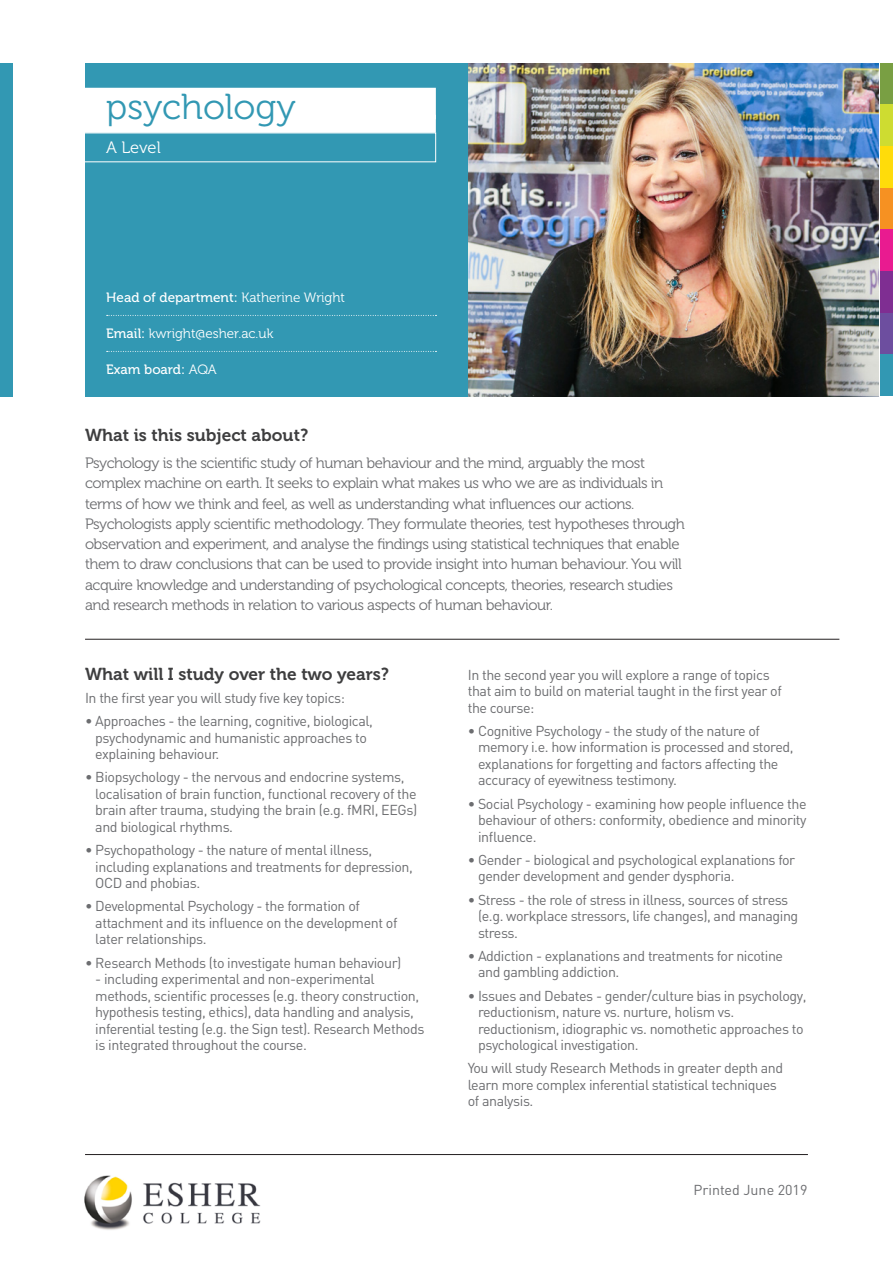
<style>
.page{position:relative;width:893px;height:1263px;background:#fff}
.page>*{position:absolute;margin:0;border:0;box-sizing:border-box;transform-origin:0 0}
.t1{font:36px "Museo 300";color:#3298b3}
.t2{font:17.25px "Museo 700";color:#3e3e3f}
.t3{font:16.5px "Museo 300";letter-spacing:-.005em;color:#fff}
.t4{font:15px/20.2px "Museo 300";letter-spacing:-.03em;color:#6c6d70}
.t5{font:14.25px/16.5px "DIN";letter-spacing:-.03em;color:#6c6d70}
.t6{font:14.25px "DIN";color:#6c6d70}
.t7{font:13.5px "Museo 500";color:#fff}
.t8{font:13.5px "Museo 300";color:#fff}
.s1{font-family:"Museo 300"}
.s2{font-family:"Museo 500"}
</style>
<div class="page">
<img style="left:468px;top:63px;width:410px;height:333px">
<div style="left:85px;top:63px;width:383px;height:333px;background:#3298b3"></div>
<div style="left:43px;top:88px;width:393px;height:31px;background:#fff"></div>
<div style="left:43px;top:115px;width:393px;height:18px;background:#fff"></div>
<svg style="left:107px;top:315px;width:329px;height:1px"></svg>
<svg style="left:107px;top:351px;width:329px;height:1px"></svg>
<div style="left:0;top:63px;width:13px;height:333px;background:#3298b3"></div>
<hr style="left:85px;top:639px;width:754px;height:1px;background:#231f20">
<hr style="left:85px;top:1154px;width:723px;height:1px;background:#231f20">
<div style="left:880px;top:63px;width:13px;height:42px;background:#799f43"></div>
<div style="left:880px;top:105px;width:13px;height:41px;background:#cedc31"></div>
<div style="left:880px;top:146px;width:13px;height:42px;background:#ffdc0a"></div>
<div style="left:880px;top:188px;width:13px;height:42px;background:#f69122"></div>
<div style="left:880px;top:230px;width:13px;height:41px;background:#e91b90"></div>
<div style="left:880px;top:271px;width:13px;height:42px;background:#7f2e92"></div>
<div style="left:880px;top:313px;width:13px;height:41px;background:#6d4e9f"></div>
<div style="left:880px;top:354px;width:13px;height:42px;background:#3298b3"></div>
<img style="left:84px;top:1175px;width:177px;height:55px">
<h1 class="t1" style="left:106px;top:87px;width:191px">psychology</h1>
<p class="t3" style="left:106px;top:138px;width:56px">A Level</p>
<p class="t7" style="left:106px;top:289px;width:240px">Head of department: <span class="s1">Katherine Wright</span></p>
<p class="t8" style="left:106px;top:326px;width:169px"><span class="s2">Email:</span> kwright@esher.ac.uk</p>
<p class="t7" style="left:106px;top:361px;width:112px">Exam board: <span class="s1">AQA</span></p>
<p class="t2" style="left:85px;top:425px;width:225px">What is this subject about?</p>
<p class="t4" style="left:85px;top:453px;width:601px">Psychology is the scientific study of human behaviour and the mind, arguably the most complex machine on earth. It seeks to explain what makes us who we are as individuals in terms of how we think and feel, as well as understanding what influences our actions.<br>Psychologists apply scientific methodology. They formulate theories, test hypotheses through observation and experiment, and analyse the findings using statistical techniques that enable them to draw conclusions that can be used to provide insight into human behaviour. You will acquire knowledge and understanding of psychological concepts, theories, research studies and research methods in relation to various aspects of human behaviour.</p>
<p class="t2" style="left:85px;top:664px;width:306px">What will I study over the two years?</p>
<p class="t5" style="left:85px;top:689px;width:262px">In the first year you will study five key topics:</p>
<p class="t5" style="left:95px;top:712px;width:279px;text-indent:-10px">• Approaches - the learning, cognitive, biological, psychodynamic and humanistic approaches to explaining behaviour.</p>
<p class="t5" style="left:95px;top:769px;width:323px;text-indent:-10px">• Biopsychology - the nervous and endocrine systems, localisation of brain function, functional recovery of the brain after trauma, studying the brain (e.g. fMRI, EEGs) and biological rhythms.</p>
<p class="t5" style="left:95px;top:841px;width:319px;text-indent:-10px">• Psychopathology - the nature of mental illness, including explanations and treatments for depression,<br>OCD and phobias.</p>
<p class="t5" style="left:95px;top:898px;width:304px;text-indent:-10px">• Developmental Psychology - the formation of attachment and its influence on the development of later relationships.</p>
<p class="t5" style="left:85px;top:954px;width:318px">• Research Methods (to investigate human behaviour)</p>
<p class="t5" style="left:95px;top:970px;width:331px">- including experimental and non-experimental methods, scientific processes (e.g. theory construction, hypothesis testing, ethics), data handling and analysis, inferential testing (e.g. the Sign test). Research Methods is integrated throughout the course.</p>
<p class="t5" style="left:468px;top:666px;width:316px">In the second year you will explore a range of topics that aim to build on material taught in the first year of the course:</p>
<p class="t5" style="left:478px;top:722px;width:317px;text-indent:-10px">• Cognitive Psychology - the study of the nature of memory i.e. how information is processed and stored, explanations for forgetting and factors affecting the accuracy of eyewitness testimony.</p>
<p class="t5" style="left:478px;top:795px;width:330px;text-align:justify;text-indent:-10px">• Social Psychology - examining how people influence the behaviour of others: conformity, obedience and minority influence.</p>
<p class="t5" style="left:478px;top:851px;width:319px;text-indent:-10px">• Gender - biological and psychological explanations for gender development and gender dysphoria.</p>
<p class="t5" style="left:478px;top:891px;width:322px;text-indent:-10px">• Stress - the role of stress in illness, sources of stress (e.g. workplace stressors, life changes), and managing stress.</p>
<p class="t5" style="left:478px;top:947px;width:307px;text-indent:-10px">• Addiction - explanations and treatments for nicotine and gambling addiction.</p>
<p class="t5" style="left:478px;top:987px;width:330px;text-indent:-10px">• Issues and Debates - gender/culture bias in psychology, reductionism, nature vs. nurture, holism vs. reductionism, idiographic vs. nomothetic approaches to psychological investigation.</p>
<p class="t5" style="left:468px;top:1060px;width:317px">You will study Research Methods in greater depth and learn more complex inferential statistical techniques of analysis.</p>
<p class="t6" style="left:693px;top:1181px;width:116px">Printed June 2019</p>
</div>
